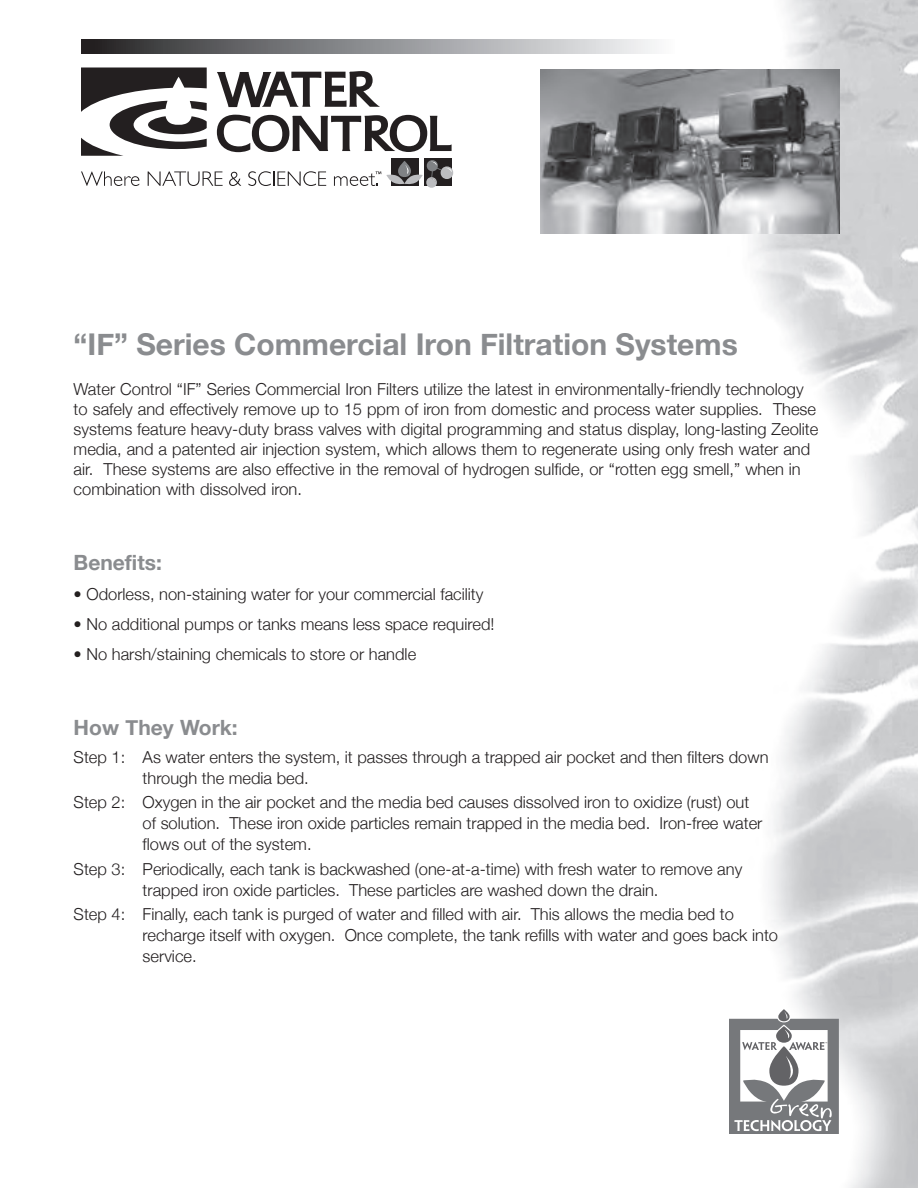
<style>
.page{position:relative;width:918px;height:1188px;background:#fff}
.page>*{position:absolute;margin:0;border:0;box-sizing:border-box;transform-origin:0 0}
.Description_Title{font:700 30px "Helvetica Neue";color:#8a8c8f}
.Heads{font:700 21px "Helvetica Neue";color:#8a8c8f}
.Bold_Bullets{font:300 16.5px/21px "Helvetica Neue";color:#231f20}
.Paragraph_Style_2{font:300 16.5px/20px "Helvetica Neue";color:#231f20}
.Bullets{font:300 16.5px "Helvetica Neue";color:#231f20}
</style>
<div class="page">
<svg style="left:81px;top:40px;width:574px;height:14px;background:#8c8d8f"></svg>
<img style="left:717px;top:0;width:201px;height:1188px">
<img style="left:540px;top:69px;width:300px;height:164px">
<div style="left:391px;top:158px;width:27px;height:28px;background:#231f20"></div>
<div style="left:424px;top:158px;width:28px;height:28px;background:#231f20"></div>
<svg style="left:81px;top:171px;width:58px;height:15px"></svg>
<svg style="left:148px;top:171px;width:75px;height:15px"></svg>
<svg style="left:229px;top:172px;width:12px;height:14px"></svg>
<svg style="left:248px;top:171px;width:78px;height:15px"></svg>
<svg style="left:334px;top:160px;width:120px;height:28px"></svg>
<svg style="left:81px;top:68px;width:126px;height:88px"></svg>
<svg style="left:217px;top:71px;width:163px;height:36px"></svg>
<svg style="left:217px;top:115px;width:235px;height:37px"></svg>
<svg style="left:729px;top:1008px;width:110px;height:126px"></svg>
<p class="Description_Title" style="left:74px;top:321px;width:666px">“IF” Series Commercial Iron Filtration Systems</p>
<p class="Paragraph_Style_2" style="left:74px;top:378px;width:746px">Water Control “IF” Series Commercial Iron Filters utilize the latest in environmentally-friendly technology to safely and effectively remove up to 15 ppm of iron from domestic and process water supplies. These systems feature heavy-duty brass valves with digital programming and status display, long-lasting Zeolite media, and a patented air injection system, which allows them to regenerate using only fresh water and air. These systems are also effective in the removal of hydrogen sulfide, or “rotten egg smell,” when in combination with dissolved iron.</p>
<p class="Heads" style="left:74px;top:546px;width:90px">Benefits:</p>
<p class="Bullets" style="left:74px;top:581px;width:411px">• Odorless, non-staining water for your commercial facility</p>
<p class="Bullets" style="left:74px;top:611px;width:422px">• No additional pumps or tanks means less space required!</p>
<p class="Bullets" style="left:74px;top:641px;width:344px">• No harsh/staining chemicals to store or handle</p>
<p class="Heads" style="left:74px;top:711px;width:166px">How They Work:</p>
<p class="Bold_Bullets" style="left:143px;top:745px;width:627px;text-indent:-69px">Step 1: As water enters the system, it passes through a trapped air pocket and then filters down through the media bed.</p>
<p class="Bold_Bullets" style="left:143px;top:791px;width:621px;text-indent:-69px">Step 2: Oxygen in the air pocket and the media bed causes dissolved iron to oxidize (rust) out of solution. These iron oxide particles remain trapped in the media bed. Iron-free water flows out of the system.</p>
<p class="Bold_Bullets" style="left:143px;top:857px;width:601px;text-indent:-69px">Step 3: Periodically, each tank is backwashed (one-at-a-time) with fresh water to remove any trapped iron oxide particles. These particles are washed down the drain.</p>
<p class="Bold_Bullets" style="left:143px;top:903px;width:637px;text-indent:-69px">Step 4: Finally, each tank is purged of water and filled with air. This allows the media bed to recharge itself with oxygen. Once complete, the tank refills with water and goes back into service.</p>
</div>
